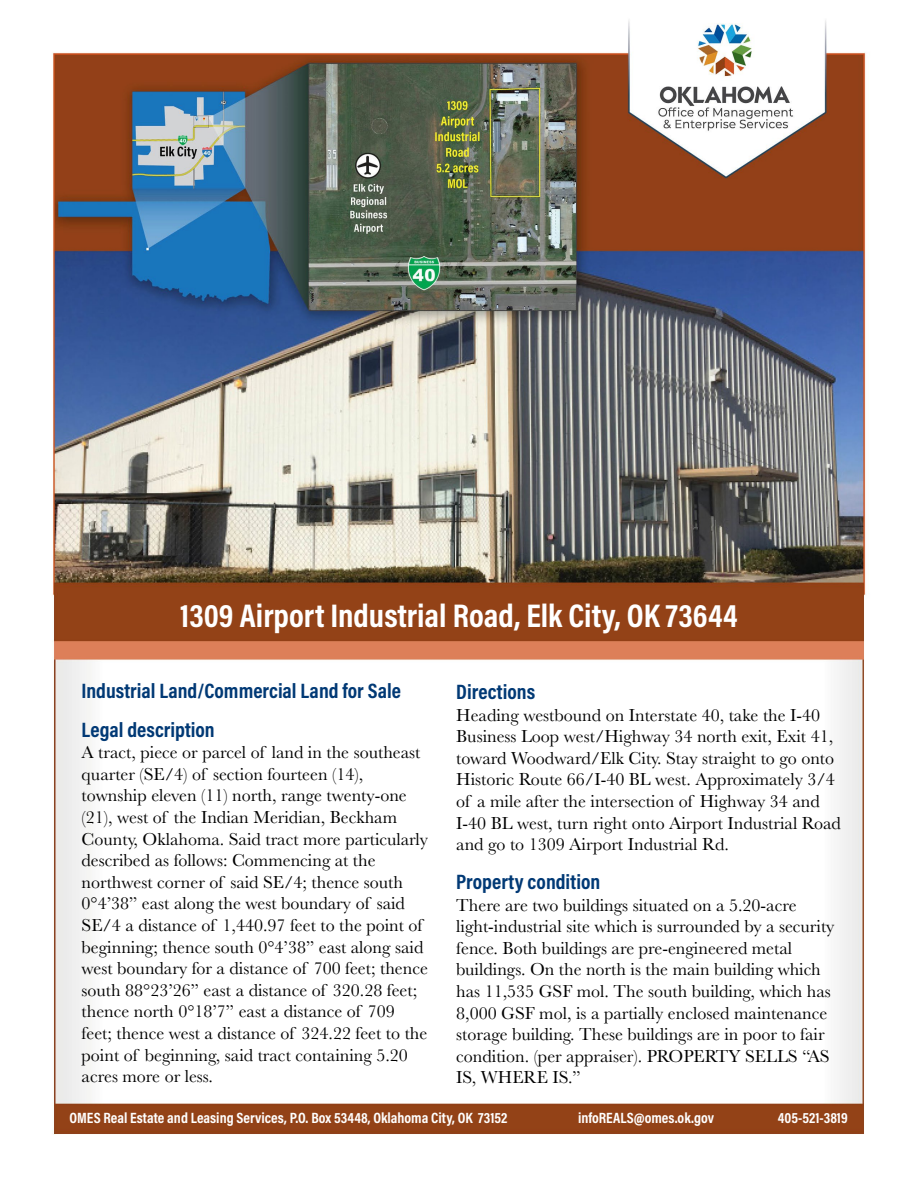
<style>
.page{position:relative;width:918px;height:1188px;background:#fff}
.page>*{position:absolute;margin:0;border:0;box-sizing:border-box;transform-origin:0 0}
.t1{font:700 33px "Acumin Pro Cond";color:#fff}
.t2{font:700 21px "Acumin Pro Cond";color:#013975}
.t3{font:18px/21.6px "Baskerville";color:#000}
.t4{font:700 15px "Acumin Pro Cond";color:#fff}
</style>
<div class="page">
<img style="left:52px;top:20px;width:814px;height:1115px">
<h1 class="t1" style="left:180px;top:593px;width:559px">1309 Airport Industrial Road, Elk City, OK 73644</h1>
<h2 class="t2" style="left:82px;top:677px;width:321px">Industrial Land/Commercial Land for Sale</h2>
<h3 class="t2" style="left:82px;top:716px;width:135px">Legal description</h3>
<p class="t3" style="left:82px;top:742px;width:348px">A tract, piece or parcel of land in the southeast quarter (SE/4) of section fourteen (14), township eleven (11) north, range twenty-one (21), west of the Indian Meridian, Beckham County, Oklahoma. Said tract more particularly described as follows: Commencing at the northwest corner of said SE/4; thence south 0°4’38” east along the west boundary of said SE/4 a distance of 1,440.97 feet to the point of beginning; thence south 0°4’38” east along said west boundary for a distance of 700 feet; thence south 88°23’26” east a distance of 320.28 feet; thence north 0°18’7” east a distance of 709 feet; thence west a distance of 324.22 feet to the point of beginning, said tract containing 5.20 acres more or less.</p>
<h3 class="t2" style="left:456px;top:678px;width:80px">Directions</h3>
<p class="t3" style="left:456px;top:704px;width:386px">Heading westbound on Interstate 40, take the I-40<br>Business Loop west/Highway 34 north exit, Exit 41, toward Woodward/Elk City. Stay straight to go onto Historic Route 66/I-40 BL west. Approximately 3/4 of a mile after the intersection of Highway 34 and I-40 BL west, turn right onto Airport Industrial Road and go to 1309 Airport Industrial Rd.</p>
<h3 class="t2" style="left:456px;top:868px;width:146px">Property condition</h3>
<p class="t3" style="left:456px;top:894px;width:380px">There are two buildings situated on a 5.20-acre light-industrial site which is surrounded by a security fence. Both buildings are pre-engineered metal buildings. On the north is the main building which has 11,535 GSF mol. The south building, which has 8,000 GSF mol, is a partially enclosed maintenance storage building. These buildings are in poor to fair condition. (per appraiser). PROPERTY SELLS “AS IS, WHERE IS.”</p>
<p class="t4" style="left:70px;top:1108px;width:439px">OMES Real Estate and Leasing Services, P.O. Box 53448, Oklahoma City, OK 73152</p>
<p class="t4" style="left:578px;top:1108px;width:138px">infoREALS@omes.ok.gov</p>
<p class="t4" style="left:778px;top:1108px;width:71px">405-521-3819</p>
</div>
